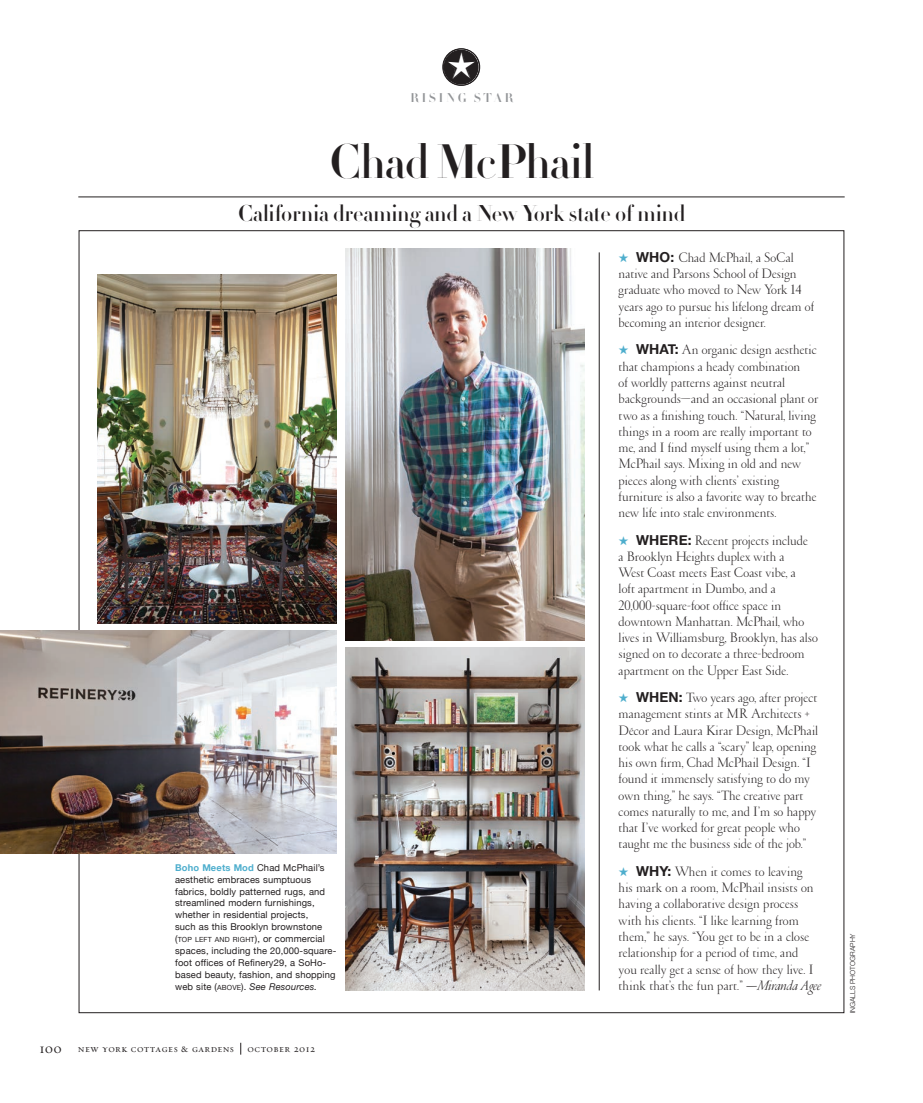
<style>
.page{position:relative;width:923px;height:1103px;background:#fff}
.page>*{position:absolute;margin:0;border:0;box-sizing:border-box;transform-origin:0 0}
.t1{font:700 47.5px "HTF Didot B96";letter-spacing:-.015em;color:#231f20}
.MD_Caption_Body{font:700 22.5px "HTF Didot B96";color:#231f20}
.Dirt_Body_Text-Inden{font:300 13.75px/16.2px "Garamond";letter-spacing:.01em;color:#231f20}
.t2{font:13.75px "Requiem Text HTF Roman";color:#231f20}
.t3{font:700 12.5px "HTF Didot B96";letter-spacing:.2em;color:#939598}
.t4{font:10px "Requiem Text HTF Small Caps";letter-spacing:.05em;color:#231f20}
.MD_Caption_Body-2{font:9.38px/11.9px "Helvetica Neue";letter-spacing:.015em;color:#231f20}
.t5{font:300 6.88px "Helvetica Neue";color:#231f20}
.s1{font-weight:700;color:#4eaecd}
.s2{font-size:7px}
.s3{font-style:italic}
.s4{color:#4eaecd}
.s5{font-family:"Helvetica Neue";font-weight:700}
</style>
<div class="page">
<svg style="left:240px;top:1042px;width:1px;height:12px"></svg>
<svg style="left:443px;top:49px;width:36px;height:36px"></svg>
<div style="left:443px;top:49px;width:37px;height:36px;border:1px solid #231f20;border-radius:50%"></div>
<div style="left:444px;top:50px;width:34px;height:34px;background:#231f20;border-radius:50%"></div>
<div style="left:442px;top:48px;width:38px;height:38px;border:1px solid #231f20;border-radius:50%"></div>
<img style="left:0;top:630px;width:336px;height:223px">
<img style="left:345px;top:248px;width:239px;height:393px">
<hr style="left:78px;top:197px;width:766px;height:1px;background:#231f20">
<hr style="left:599px;top:252px;width:1px;height:738px;background:#231f20">
<img style="left:97px;top:274px;width:239px;height:349px">
<img style="left:345px;top:647px;width:239px;height:343px">
<svg style="left:446px;top:50px;width:30px;height:30px"></svg>
<p class="t3" style="left:410px;top:89px;width:105px">RISING STAR</p>
<p class="t1" style="left:329px;top:133px;width:266px">Chad McPhail</p>
<p class="MD_Caption_Body" style="left:238px;top:199px;width:448px">California dreaming and a New York state of mind</p>
<p class="MD_Caption_Body-2" style="left:175px;top:860px;width:163px"><span class="s1">Boho Meets Mod</span> Chad McPhail’s aesthetic embraces sumptuous fabrics, boldly patterned rugs, and streamlined modern furnishings, whether in residential projects,<br>such as this Brooklyn brownstone (<span class="s2">TOP LEFT AND RIGHT</span>), or commercial spaces, including the 20,000-square&shy;foot offices of Refinery29, a SoHo&shy;based beauty, fashion, and shopping web site (<span class="s2">ABOVE</span>). <span class="s3">See Resources.</span></p>
<p class="t2" style="left:40px;top:1040px;width:24px">100</p>
<p class="t4" style="left:78px;top:1042px;width:158px">new york cottages &amp; gardens</p>
<p class="t4" style="left:247px;top:1042px;width:69px">october 2012</p>
<p class="Dirt_Body_Text-Inden" style="left:618px;top:250px;width:197px"><span class="s4">★</span> <span class="s5">WHO:</span> Chad McPhail, a SoCal native and Parsons School of Design graduate who moved to New York 14 years ago to pursue his lifelong dream of becoming an interior designer.</p>
<p class="Dirt_Body_Text-Inden" style="left:618px;top:342px;width:201px"><span class="s4">★</span> <span class="s5">WHAT:</span> An organic design aesthetic that champions a heady combination<br>of worldly patterns against neutral backgrounds—and an occasional plant or two as a finishing touch. “Natural, living things in a room are really important to me, and I find myself using them a lot,” McPhail says. Mixing in old and new pieces along with clients’ existing furniture is also a favorite way to breathe new life into stale environments.</p>
<p class="Dirt_Body_Text-Inden" style="left:618px;top:532px;width:201px"><span class="s4">★</span> <span class="s5">WHERE:</span> Recent projects include<br>a Brooklyn Heights duplex with a<br>West Coast meets East Coast vibe, a<br>loft apartment in Dumbo, and a 20,000-square-foot office space in downtown Manhattan. McPhail, who lives in Williamsburg, Brooklyn, has also signed on to decorate a three-bedroom apartment on the Upper East Side.</p>
<p class="Dirt_Body_Text-Inden" style="left:618px;top:690px;width:201px"><span class="s4">★</span> <span class="s5">WHEN:</span> Two years ago, after project management stints at MR Architects + Décor and Laura Kirar Design, McPhail took what he calls a “scary” leap, opening his own firm, Chad McPhail Design. “I found it immensely satisfying to do my own thing,” he says. “The creative part comes naturally to me, and I’m so happy that I’ve worked for great people who taught me the business side of the job.”</p>
<p class="Dirt_Body_Text-Inden" style="left:618px;top:864px;width:204px"><span class="s4">★</span> <span class="s5">WHY:</span> When it comes to leaving<br>his mark on a room, McPhail insists on having a collaborative design process with his clients. “I like learning from them,” he says. “You get to be in a close relationship for a period of time, and<br>you really get a sense of how they live. I think that’s the fun part.” <span class="s3">—Miranda Agee</span></p>
<p class="t5" style="left:847px;top:1013px;width:82px;rotate:-90deg">INGALLS PHOTOGRAPHY</p>
</div>
